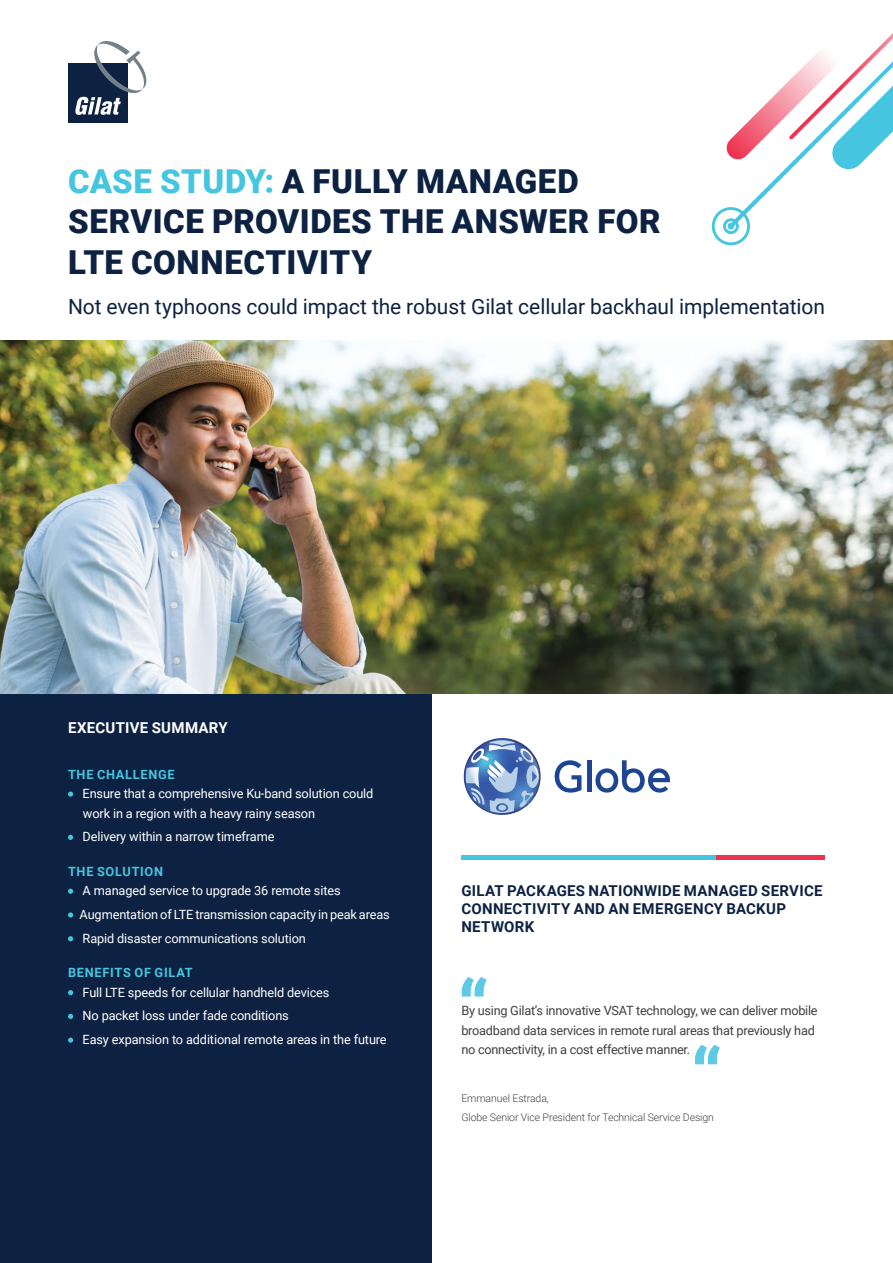
<style>
.page{position:relative;width:893px;height:1263px;background:#fff}
.page>*{position:absolute;margin:0;border:0;box-sizing:border-box;transform-origin:0 0}
.t1{font:900 75px "Roboto";color:#5fcae3}
.t2{font:900 33px/40.7px "Roboto";letter-spacing:.015em;color:#0d2242}
.t3{font:21px "Roboto";letter-spacing:-.005em;color:#0d2242}
.t4{font:700 15px/18px "Roboto";letter-spacing:.02em;color:#0d2242}
.t5{font:700 15px "Roboto";letter-spacing:.02em;color:#fff}
.t6{font:12.75px/23.7px "Roboto";letter-spacing:-.01em;color:#fff}
.t7{font:12.75px/19.5px "Roboto";letter-spacing:-.02em;color:#414042}
.t8{font:700 12.75px "Roboto";letter-spacing:.055em;color:#45c5e0}
.t9{font:300 10.5px/19.5px "Roboto";letter-spacing:-.01em;color:#414042}
.s1{color:#45c5e0}
</style>
<div class="page">
<div style="left:0;top:694px;width:432px;height:569px;background:#0d2242"></div>
<img style="left:0;top:341px;width:893px;height:353px">
<div style="left:723px;top:218px;width:16px;height:16px;border:3px solid #45c5e0;border-radius:50%"></div>
<div style="left:712px;top:207px;width:38px;height:38px;border:3px solid #45c5e0;border-radius:50%"></div>
<svg style="left:713px;top:33px;width:180px;height:199px"></svg>
<div style="left:68px;top:64px;width:59px;height:59px;background:#0d2242"></div>
<svg style="left:75px;top:41px;width:72px;height:74px"></svg>
<svg style="left:68px;top:791px;width:5px;height:6px"></svg>
<svg style="left:68px;top:835px;width:5px;height:5px"></svg>
<svg style="left:68px;top:889px;width:5px;height:5px"></svg>
<svg style="left:68px;top:912px;width:5px;height:5px"></svg>
<svg style="left:68px;top:936px;width:5px;height:5px"></svg>
<svg style="left:68px;top:990px;width:5px;height:5px"></svg>
<svg style="left:68px;top:1014px;width:5px;height:5px"></svg>
<svg style="left:68px;top:1037px;width:5px;height:6px"></svg>
<svg style="left:464px;top:738px;width:77px;height:77px"></svg>
<div style="left:587px;top:760px;width:5px;height:32px;background:#1d4594"></div>
<svg style="left:595px;top:760px;width:75px;height:32px"></svg>
<svg style="left:555px;top:760px;width:26px;height:33px"></svg>
<div style="left:461px;top:855px;width:255px;height:5px;background:#45c5e0"></div>
<div style="left:716px;top:855px;width:108px;height:5px;background:#ee3352"></div>
<h2 class="t2" style="left:68px;top:159px;width:594px"><span class="s1">CASE STUDY</span> A<span class="s1">:</span> FULLY MANAGED<br>SERVICE PROVIDES THE ANSWER FOR<br>LTE CONNECTIVITY</h2>
<h3 class="t3" style="left:68px;top:291px;width:758px">Not even typhoons could impact the robust Gilat cellular backhaul implementation</h3>
<p class="t5" style="left:68px;top:717px;width:161px">EXECUTIVE SUMMARY</p>
<p class="t8" style="left:68px;top:765px;width:108px">THE CHALLENGE</p>
<p class="t6" style="left:83px;top:783px;width:292px;line-height:19.5px">Ensure that a comprehensive Ku-band solution could work in a region with a heavy rainy season</p>
<p class="t6" style="left:83px;top:824px;width:193px">Delivery within a narrow timeframe</p>
<p class="t8" style="left:68px;top:862px;width:96px">THE SOLUTION</p>
<p class="t6" style="left:80px;top:878px;width:312px">A managed service to upgrade 36 remote sites<br>Augmentation of LTE transmission capacity in peak areas<br>Rapid disaster communications solution</p>
<p class="t8" style="left:68px;top:964px;width:126px">BENEFITS OF GILAT</p>
<p class="t6" style="left:83px;top:980px;width:306px">Full LTE speeds for cellular handheld devices<br>No packet loss under fade conditions<br>Easy expansion to additional remote areas in the future</p>
<p class="t4" style="left:461px;top:881px;width:363px">GILAT PACKAGES NATIONWIDE MANAGED SERVICE<br>CONNECTIVITY AND AN EMERGENCY BACKUP<br>NETWORK</p>
<h1 class="t1" style="left:458px;top:955px;width:34px">”</h1>
<p class="t7" style="left:461px;top:1000px;width:358px">By using Gilats’ innovative VSAT technology, we can deliver mobile broadband data services in remote rural areas that previously had no connectivity in, a cost effective manner.</p>
<p class="t9" style="left:461px;top:1088px;width:254px">Emmanuel Estrada,<br>Globe Senior Vice President for Technical Service Design</p>
<h1 class="t1" style="left:691px;top:1023px;width:34px">”</h1>
</div>
